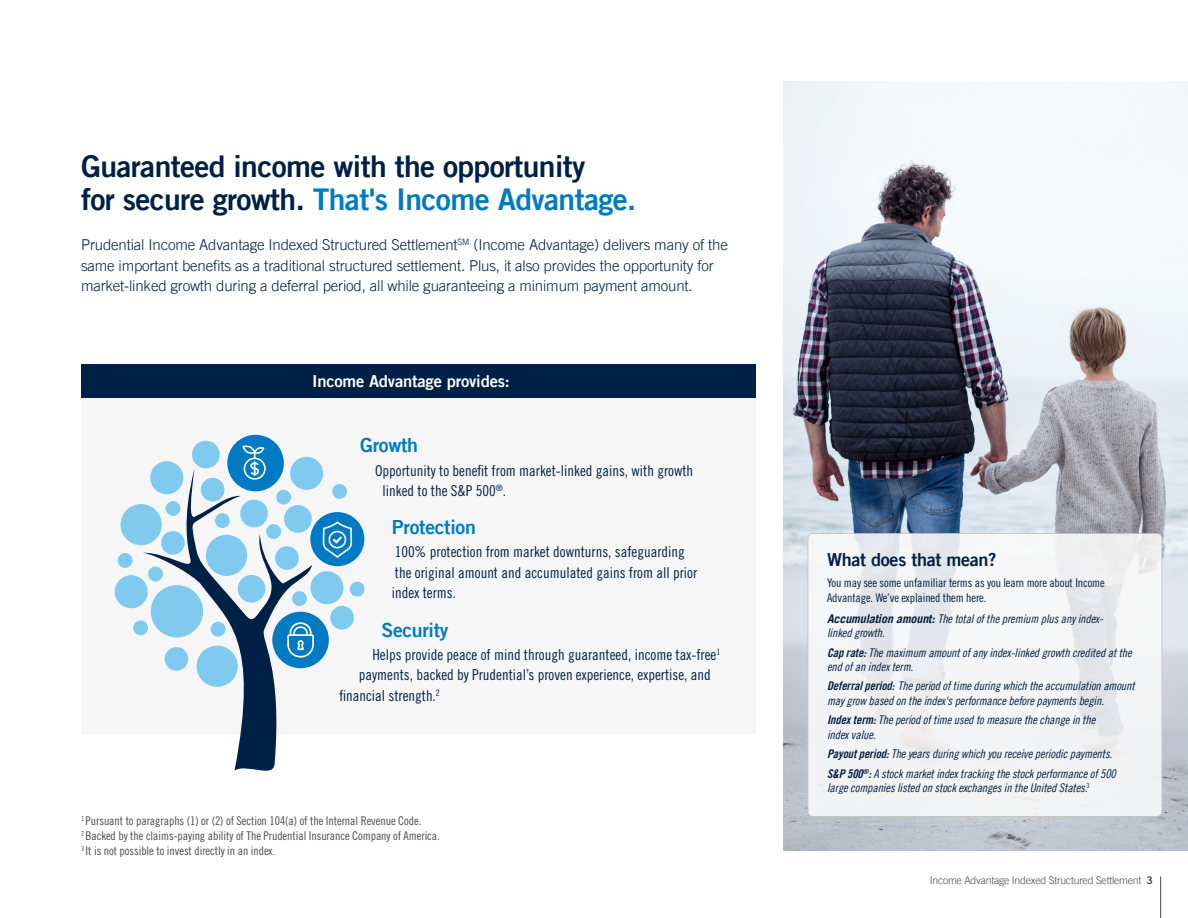
<style>
.page{position:relative;width:1188px;height:918px;background:#fff}
.page>*{position:absolute;margin:0;border:0;box-sizing:border-box;transform-origin:0 0}
.H2_header{font:700 30px/33px "Prudential Modern";letter-spacing:-.02em;color:#002045}
.Tree_GPS_Labels{font:700 19.5px "Prudential Modern";letter-spacing:-.015em;color:#007bc3}
.H3_Navy{font:700 18px "Prudential Modern";letter-spacing:-.015em;color:#002045}
.Title_for_Charts{font:700 16.5px "Prudential Modern";letter-spacing:-.01em;color:#fff}
.Body_Copy_Condensed{font:500 condensed 15px/20.2px "Prudential Modern";color:#002045}
.body{font:300 15px/20.2px "Prudential Modern";letter-spacing:-.01em;color:#002045}
.SUB-BULLET{font:italic condensed 12px/14.2px "Prudential Modern";letter-spacing:-.01em;color:#002045}
.FOOTNOTE{font:500 condensed 12px "Prudential Modern";letter-spacing:-.005em;color:#4b4c4d}
.SUB-BULLET-2{font:500 condensed 12px/14.2px "Prudential Modern";letter-spacing:-.01em;color:#002045}
.t1{font:300 10.5px "Prudential Modern";letter-spacing:-.02em;color:#4b4c4d}
.s1{color:#007bc3}
.s2{font-family:"Prudential Modern Bd Sm Cn It";font-style:normal;font-stretch:normal}
.s3{font-weight:700}
</style>
<div class="page">
<div style="left:81px;top:396px;width:675px;height:338px;background:#f6f6f7"></div>
<img style="left:783px;top:81px;width:405px;height:769px">
<svg style="left:114px;top:434px;width:251px;height:232px"></svg>
<svg style="left:143px;top:468px;width:169px;height:303px"></svg>
<div style="left:151px;top:585px;width:52px;height:52px;background:#80caf0;border-radius:50%"></div>
<div style="left:227px;top:435px;width:57px;height:56px;background:#007bc3;border-radius:50%"></div>
<div style="left:272px;top:612px;width:57px;height:56px;background:#007bc3;border-radius:50%"></div>
<div style="left:197px;top:646px;width:41px;height:41px;background:#80caf0;border-radius:50%"></div>
<div style="left:121px;top:504px;width:41px;height:41px;background:#80caf0;border-radius:50%"></div>
<div style="left:206px;top:535px;width:41px;height:41px;background:#80caf0;border-radius:50%"></div>
<div style="left:150px;top:461px;width:33px;height:33px;background:#80caf0;border-radius:50%"></div>
<div style="left:310px;top:571px;width:34px;height:33px;background:#80caf0;border-radius:50%"></div>
<div style="left:290px;top:457px;width:33px;height:33px;background:#80caf0;border-radius:50%"></div>
<div style="left:115px;top:575px;width:33px;height:33px;background:#80caf0;border-radius:50%"></div>
<div style="left:192px;top:441px;width:28px;height:27px;background:#80caf0;border-radius:50%"></div>
<div style="left:240px;top:500px;width:28px;height:27px;background:#80caf0;border-radius:50%"></div>
<div style="left:284px;top:505px;width:28px;height:28px;background:#80caf0;border-radius:50%"></div>
<div style="left:238px;top:575px;width:27px;height:28px;background:#80caf0;border-radius:50%"></div>
<div style="left:201px;top:478px;width:23px;height:23px;background:#80caf0;border-radius:50%"></div>
<div style="left:330px;top:606px;width:24px;height:24px;background:#80caf0;border-radius:50%"></div>
<div style="left:275px;top:546px;width:24px;height:24px;background:#80caf0;border-radius:50%"></div>
<div style="left:161px;top:531px;width:24px;height:24px;background:#80caf0;border-radius:50%"></div>
<div style="left:165px;top:647px;width:23px;height:24px;background:#80caf0;border-radius:50%"></div>
<div style="left:118px;top:553px;width:15px;height:15px;background:#80caf0;border-radius:50%"></div>
<div style="left:292px;top:591px;width:15px;height:15px;background:#80caf0;border-radius:50%"></div>
<div style="left:350px;top:582px;width:15px;height:15px;background:#80caf0;border-radius:50%"></div>
<div style="left:332px;top:484px;width:15px;height:15px;background:#80caf0;border-radius:50%"></div>
<div style="left:166px;top:501px;width:14px;height:15px;background:#80caf0;border-radius:50%"></div>
<div style="left:276px;top:490px;width:15px;height:15px;background:#80caf0;border-radius:50%"></div>
<div style="left:133px;top:620px;width:15px;height:15px;background:#80caf0;border-radius:50%"></div>
<div style="left:148px;top:567px;width:15px;height:14px;background:#80caf0;border-radius:50%"></div>
<div style="left:266px;top:524px;width:15px;height:15px;background:#80caf0;border-radius:50%"></div>
<div style="left:215px;top:513px;width:15px;height:15px;background:#80caf0;border-radius:50%"></div>
<div style="left:211px;top:622px;width:14px;height:15px;background:#80caf0;border-radius:50%"></div>
<svg style="left:287px;top:622px;width:27px;height:36px"></svg>
<div style="left:310px;top:512px;width:54px;height:54px;background:#007bc3;border-radius:50%"></div>
<svg style="left:322px;top:521px;width:30px;height:37px"></svg>
<svg style="left:242px;top:445px;width:24px;height:35px"></svg>
<svg style="left:808px;top:533px;width:354px;height:284px;fill:#f3f4f5"></svg>
<div style="left:808px;top:533px;width:354px;height:284px;border:1px solid #c9c3ba;border-radius:5px"></div>
<hr style="left:1160px;top:876px;width:1px;height:42px;background:#4b4c4d">
<div style="left:81px;top:364px;width:675px;height:34px;background:#002045"></div>
<h2 class="H2_header" style="left:81px;top:149px;width:557px">Guaranteed income with the opportunity<br>for secure growth. <span class="s1">That's Income Advantage.</span></h2>
<p class="body" style="left:81px;top:235px;width:648px">Prudential Income Advantage Indexed Structured Settlement<sup>SM</sup> (Income Advantage) delivers many of the same important benefits as a traditional structured settlement. Plus, it also provides the opportunity for market-linked growth during a deferral period, all while guaranteeing a minimum payment amount.</p>
<h3 class="Title_for_Charts" style="left:312px;top:371px;width:199px">Income Advantage provides:</h3>
<h4 class="Tree_GPS_Labels" style="left:360px;top:433px;width:60px">Growth</h4>
<p class="Body_Copy_Condensed" style="left:383px;top:460px;width:312px;text-indent:-8px">Opportunity to benefit from market-linked gains, with growth linked to the S&amp;P 500<sup>®</sup>.</p>
<h4 class="Tree_GPS_Labels" style="left:392px;top:515px;width:86px">Protection</h4>
<p class="Body_Copy_Condensed" style="left:392px;top:542px;width:307px">100% protection from market downturns, safeguarding the original amount and accumulated gains from all prior index terms.</p>
<h4 class="Tree_GPS_Labels" style="left:381px;top:618px;width:69px">Security</h4>
<p class="Body_Copy_Condensed" style="left:372px;top:645px;width:349px">Helps provide peace of mind through guaranteed, income tax-free<sup>1</sup></p>
<p class="Body_Copy_Condensed" style="left:359px;top:665px;width:354px">payments, backed by Prudential’s proven experience, expertise, and</p>
<p class="Body_Copy_Condensed" style="left:339px;top:685px;width:102px">financial strength.<sup>2</sup></p>
<p class="FOOTNOTE" style="left:81px;top:813px;width:342px"><sup>1</sup> Pursuant to paragraphs (1) or (2) of Section 104(a) of the Internal Revenue Code.</p>
<p class="FOOTNOTE" style="left:81px;top:828px;width:360px"><sup>2</sup> Backed by the claims-paying ability of The Prudential Insurance Company of America.</p>
<p class="FOOTNOTE" style="left:81px;top:843px;width:196px"><sup>3</sup> It is not possible to invest directly in an index.</p>
<h3 class="H3_Navy" style="left:827px;top:549px;width:171px">What does that mean?</h3>
<p class="SUB-BULLET-2" style="left:827px;top:576px;width:279px">You may see some unfamiliar terms as you learn more about Income<br>Advantage. We’ve explained them here.</p>
<p class="SUB-BULLET" style="left:827px;top:612px;width:278px"><span class="s2">Accumulation amount:</span> The total of the premium plus any index&shy;linked growth.</p>
<p class="SUB-BULLET" style="left:827px;top:645px;width:306px"><span class="s3">Cap rate:</span> The maximum amount of any index-linked growth credited at the end of an index term.</p>
<p class="SUB-BULLET" style="left:827px;top:679px;width:309px"><span class="s3">Deferral period:</span> The period of time during which the accumulation amount may grow based on the index's performance before payments begin.</p>
<p class="SUB-BULLET" style="left:827px;top:713px;width:270px"><span class="s3">Index term:</span> The period of time used to measure the change in the index value.</p>
<p class="SUB-BULLET" style="left:827px;top:747px;width:287px"><span class="s3">Payout period:</span> The years during which you receive periodic payments.</p>
<p class="SUB-BULLET" style="left:827px;top:767px;width:290px"><span class="s3">S&amp;P 500</span><sup>®</sup><span class="s3">:</span> A stock market index tracking the stock performance of 500 large companies listed on stock exchanges in the United States.<sup>3</sup></p>
<p class="t1" style="left:930px;top:874px;width:225px">Income Advantage Indexed Structured Settlement <span class="s3">3</span></p>
</div>
